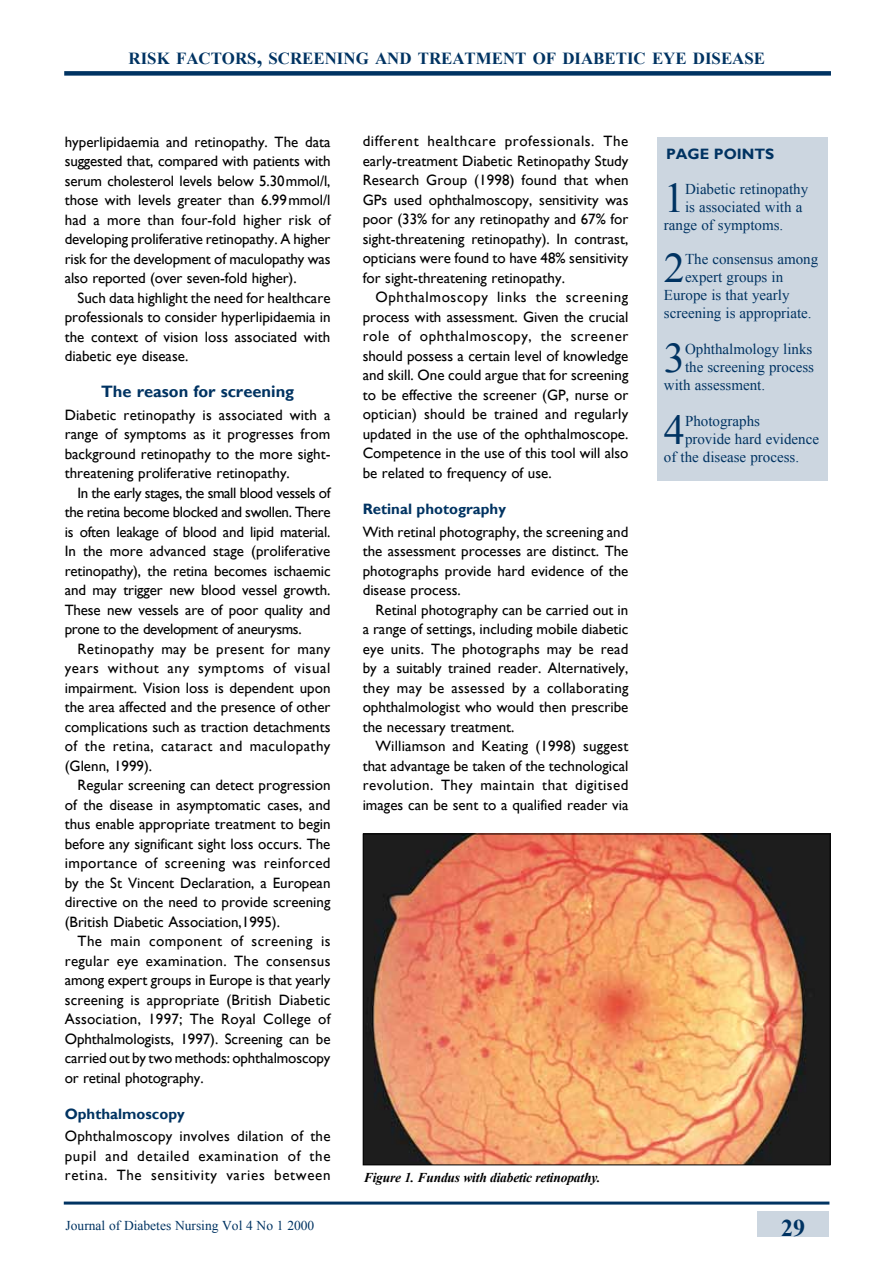
<style>
.page{position:relative;width:893px;height:1263px;background:#fff}
.page>*{position:absolute;margin:0;border:0;box-sizing:border-box;transform-origin:0 0}
.t1{font:42.15px "Times New Roman";color:#003362}
.t2{font:700 24px "Times New Roman";color:#003362}
.t3{font:700 16.8px "Times New Roman";color:#003362}
.t4{font:700 16.5px "Gill Sans";color:#003362}
.t5{font:15px/19.5px "Gill Sans";color:#000;text-align:justify}
.t6{font:15px "Times New Roman";color:#003362}
.t7{font:700 15px "Gill Sans";color:#003362}
.t8{font:italic 700 13.5px "Times New Roman";letter-spacing:-.015em;color:#000}
.t9{font:13.5px "Times New Roman";color:#003362}
.s1{font-size:22.5px}
</style>
<div class="page">
<div style="left:757px;top:1212px;width:72px;height:25px;background:#ccd6e0"></div>
<hr style="left:64px;top:1201px;width:765px;height:3px;background:#003362">
<div style="left:64px;top:71px;width:767px;height:5px;background:#003362"></div>
<div style="left:657px;top:137px;width:171px;height:343px;background:#ccd6e0"></div>
<img style="left:365px;top:835px;width:463px;height:328px">
<div style="left:363px;top:833px;width:467px;height:332px;border:1px solid #000"></div>
<p class="t3" style="left:129px;top:47px;width:638px">RISK FACTORS<span class="s1">,</span> SCREENING AND TREATMENT OF DIABETIC EYE DISEASE</p>
<p class="t5" style="left:65px;top:132px;width:267px">hyperlipidaemia and retinopathy. The data suggested that, compared with patients with serum cholesterol levels below 5.30mmol/l, those with levels greater than 6.99mmol/l had a more than four-fold higher risk of developing proliferative retinopathy. A higher risk for the development of maculopathy was also reported (over seven-fold higher).</p>
<p class="t5" style="left:65px;top:288px;width:267px;text-indent:13px">Such data highlight the need for healthcare professionals to consider hyperlipidaemia in the context of vision loss associated with diabetic eye disease.</p>
<p class="t4" style="left:101px;top:382px;width:195px">The reason for screening</p>
<p class="t5" style="left:65px;top:405px;width:267px">Diabetic retinopathy is associated with a range of symptoms as it progresses from background retinopathy to the more sight&shy;threatening proliferative retinopathy.</p>
<p class="t5" style="left:65px;top:483px;width:267px;text-indent:13px">In the early stages, the small blood vessels of the retina become blocked and swollen. There is often leakage of blood and lipid material.<br>In the more advanced stage (proliferative retinopathy), the retina becomes ischaemic and may trigger new blood vessel growth.<br>These new vessels are of poor quality and prone to the development of aneurysms.</p>
<p class="t5" style="left:65px;top:639px;width:267px;text-indent:13px">Retinopathy may be present for many years without any symptoms of visual impairment. Vision loss is dependent upon the area affected and the presence of other complications such as traction detachments of the retina, cataract and maculopathy (Glenn, 1999).</p>
<p class="t5" style="left:65px;top:775px;width:267px;text-indent:13px">Regular screening can detect progression of the disease in asymptomatic cases, and thus enable appropriate treatment to begin before any significant sight loss occurs. The importance of screening was reinforced by the St Vincent Declaration, a European directive on the need to provide screening (British Diabetic Association,1995).</p>
<p class="t5" style="left:65px;top:931px;width:267px;text-indent:13px">The main component of screening is regular eye examination. The consensus among expert groups in Europe is that yearly screening is appropriate (British Diabetic Association, 1997; The Royal College of Ophthalmologists, 1997). Screening can be carried out by two methods: ophthalmoscopy or retinal photography.</p>
<p class="t7" style="left:65px;top:1105px;width:121px">Ophthalmoscopy</p>
<p class="t5" style="left:65px;top:1126px;width:267px">Ophthalmoscopy involves dilation of the pupil and detailed examination of the retina. The sensitivity varies between</p>
<p class="t5" style="left:363px;top:131px;width:267px">different healthcare professionals. The early-treatment Diabetic Retinopathy Study Research Group (1998) found that when GPs used ophthalmoscopy, sensitivity was poor (33% for any retinopathy and 67% for sight-threatening retinopathy). In contrast, opticians were found to have 48% sensitivity for sight-threatening retinopathy.</p>
<p class="t5" style="left:363px;top:287px;width:267px;text-indent:13px">Ophthalmoscopy links the screening process with assessment. Given the crucial role of ophthalmoscopy, the screener should possess a certain level of knowledge and skill. One could argue that for screening to be effective the screener (GP, nurse or optician) should be trained and regularly updated in the use of the ophthalmoscope.<br>Competence in the use of this tool will also be related to frequency of use.</p>
<p class="t7" style="left:363px;top:500px;width:145px">Retinal photography</p>
<p class="t5" style="left:363px;top:521px;width:267px">With retinal photography, the screening and the assessment processes are distinct. The photographs provide hard evidence of the disease process.</p>
<p class="t5" style="left:363px;top:599px;width:267px;text-indent:13px">Retinal photography can be carried out in a range of settings, including mobile diabetic eye units. The photographs may be read by a suitably trained reader. Alternatively, they may be assessed by a collaborating ophthalmologist who would then prescribe the necessary treatment.</p>
<p class="t5" style="left:363px;top:736px;width:267px;text-indent:13px">Williamson and Keating (1998) suggest that advantage be taken of the technological revolution. They maintain that digitised images can be sent to a qualified reader via</p>
<p class="t8" style="left:364px;top:1167px;width:238px">Figure 1. Fundus with diabetic retinopathy.</p>
<p class="t7" style="left:666px;top:145px;width:110px">Page points</p>
<h1 class="t1" style="left:664px;top:169px;width:23px">1</h1>
<p class="t6" style="left:685px;top:178px;width:125px">Diabetic retinopathy</p>
<p class="t6" style="left:685px;top:196px;width:119px">is associated with a</p>
<p class="t6" style="left:664px;top:214px;width:121px">range of symptoms.</p>
<h1 class="t1" style="left:664px;top:240px;width:23px">2</h1>
<p class="t6" style="left:685px;top:249px;width:135px">The consensus among</p>
<p class="t6" style="left:685px;top:267px;width:100px">expert groups in</p>
<p class="t6" style="left:664px;top:285px;width:127px">Europe is that yearly</p>
<p class="t6" style="left:664px;top:303px;width:149px">screening is appropriate.</p>
<h1 class="t1" style="left:664px;top:330px;width:23px">3</h1>
<p class="t6" style="left:685px;top:339px;width:129px">Ophthalmology links</p>
<p class="t6" style="left:685px;top:357px;width:131px">the screening process</p>
<p class="t6" style="left:664px;top:375px;width:103px">with assessment.</p>
<h1 class="t1" style="left:664px;top:402px;width:23px">4</h1>
<p class="t6" style="left:685px;top:411px;width:76px">Photographs</p>
<p class="t6" style="left:685px;top:429px;width:136px">provide hard evidence</p>
<p class="t6" style="left:664px;top:447px;width:137px">of the disease process.</p>
<p class="t9" style="left:66px;top:1217px;width:250px">Journal of Diabetes Nursing Vol 4 No 1 2000</p>
<h2 class="t2" style="left:781px;top:1211px;width:25px">29</h2>
</div>
